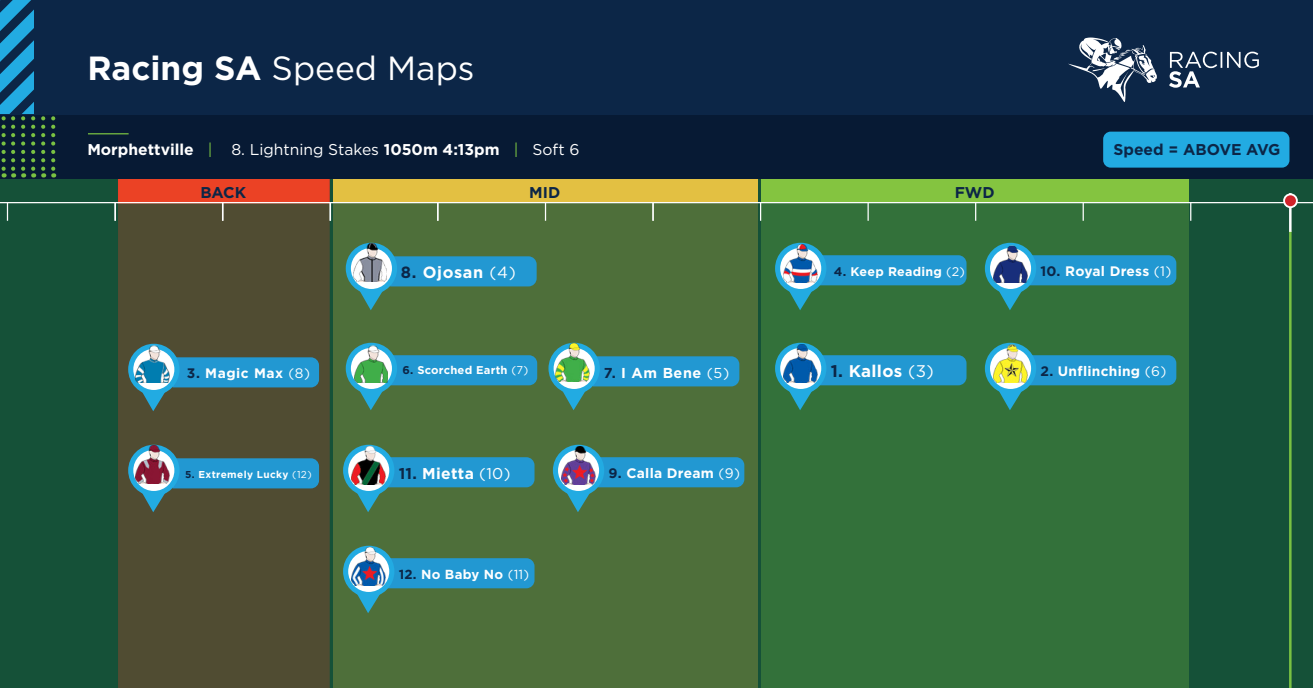
<style>
.page{position:relative;width:1313px;height:688px;background:#fff}
.page>*{position:absolute;margin:0;border:0;box-sizing:border-box;transform-origin:0 0}
.t1{font:33.5px "Gotham HTF";color:#fff}
.t2{font:700 16.88px "Gotham HTF";letter-spacing:.02em;color:#fff}
.t3{font:700 16.25px "Gotham HTF";letter-spacing:.04em;color:#fff}
.t4{font:700 15.62px "Gotham HTF";color:#fff}
.t5{font:700 15.62px "Gotham HTF";color:#0c2647}
.t6{font:700 15.62px "Gotham HTF";letter-spacing:.02em;color:#fff}
.t7{font:700 14.38px "Gotham HTF";letter-spacing:.04em;color:#fff}
.t8{font:700 13.75px "Gotham HTF";letter-spacing:.02em;color:#fff}
.t9{font:700 13.75px "Gotham HTF";letter-spacing:.04em;color:#fff}
.t10{font:700 13.12px "Gotham HTF";letter-spacing:.02em;color:#fff}
.t11{font:700 12.5px "Gotham HTF";letter-spacing:.02em;color:#fff}
.t12{font:700 11.25px "Gotham HTF";letter-spacing:.02em;color:#fff}
.t13{font:700 10px "Gotham HTF";letter-spacing:.04em;color:#fff}
.s1{font-weight:700}
.s2{font-weight:400;color:#79c142}
.s3{font-weight:400}
.s4{font-family:"Gotham";font-weight:400}
.s5{color:#0c2647}
</style>
<div class="page">
<div style="left:0;top:145px;width:1312px;height:543px;background:#155138"></div>
<div style="left:118px;top:203px;width:211px;height:485px;background:#504c32"></div>
<div style="left:118px;top:178px;width:211px;height:25px;background:#eb4225;border:1px solid #eb3e26"></div>
<div style="left:333px;top:178px;width:425px;height:25px;background:#e3c042"></div>
<div style="left:761px;top:178px;width:427px;height:25px;background:#84c440"></div>
<div style="left:333px;top:203px;width:425px;height:485px;background:#4e6f3a"></div>
<div style="left:761px;top:200px;width:427px;height:488px;background:#33713a"></div>
<div style="left:0;top:0;width:1312px;height:178px;background:#0c2647"></div>
<hr style="left:0;top:202px;width:1312px;height:1px;background:#fff">
<div style="left:0;top:115px;width:1312px;height:63px;background:#071a34"></div>
<svg style="left:545px;top:203px;width:1px;height:18px"></svg>
<hr style="left:88px;top:133px;width:41px;height:1px;background:#79c142">
<svg style="left:1169px;top:52px;width:89px;height:36px"></svg>
<svg style="left:1068px;top:37px;width:88px;height:65px"></svg>
<svg style="left:652px;top:203px;width:1px;height:18px"></svg>
<svg style="left:760px;top:203px;width:1px;height:18px"></svg>
<svg style="left:867px;top:203px;width:1px;height:18px"></svg>
<svg style="left:975px;top:203px;width:1px;height:18px"></svg>
<svg style="left:1082px;top:203px;width:1px;height:18px"></svg>
<svg style="left:1190px;top:203px;width:1px;height:18px"></svg>
<svg style="left:41px;top:116px;width:4px;height:61px"></svg>
<svg style="left:51px;top:116px;width:4px;height:61px"></svg>
<svg style="left:0;top:0;width:35px;height:177px"></svg>
<hr style="left:1289px;top:231px;width:2px;height:457px;background:#79c142">
<hr style="left:1289px;top:193px;width:2px;height:39px;background:#fff">
<div style="left:1284px;top:194px;width:12px;height:13px;background:#d1232a;border-radius:50%"></div>
<div style="left:1283px;top:193px;width:14px;height:15px;border:2px solid #fff;border-radius:50%"></div>
<svg style="left:7px;top:203px;width:1px;height:18px"></svg>
<svg style="left:114px;top:203px;width:2px;height:18px"></svg>
<svg style="left:222px;top:203px;width:1px;height:18px"></svg>
<svg style="left:329px;top:203px;width:2px;height:18px"></svg>
<svg style="left:437px;top:203px;width:1px;height:18px"></svg>
<svg style="left:346px;top:343px;width:191px;height:67px"></svg>
<img style="left:354px;top:344px;width:34px;height:39px">
<svg style="left:985px;top:343px;width:191px;height:67px"></svg>
<img style="left:993px;top:344px;width:34px;height:39px">
<svg style="left:775px;top:343px;width:191px;height:67px"></svg>
<img style="left:783px;top:344px;width:34px;height:39px">
<svg style="left:553px;top:444px;width:191px;height:68px"></svg>
<img style="left:561px;top:446px;width:34px;height:39px">
<svg style="left:343px;top:444px;width:191px;height:68px"></svg>
<img style="left:352px;top:446px;width:33px;height:39px">
<svg style="left:343px;top:545px;width:191px;height:68px"></svg>
<img style="left:352px;top:547px;width:33px;height:38px">
<svg style="left:985px;top:243px;width:191px;height:67px"></svg>
<img style="left:993px;top:245px;width:34px;height:38px">
<svg style="left:775px;top:243px;width:191px;height:67px"></svg>
<img style="left:783px;top:245px;width:34px;height:38px">
<svg style="left:548px;top:347px;width:191px;height:63px"></svg>
<img style="left:556px;top:343px;width:33px;height:38px">
<svg style="left:346px;top:248px;width:190px;height:62px"></svg>
<img style="left:353px;top:243px;width:34px;height:38px">
<svg style="left:128px;top:344px;width:191px;height:67px;background:#40727c"></svg>
<img style="left:136px;top:344px;width:33px;height:38px">
<svg style="left:128px;top:444px;width:191px;height:68px;background:#40717b"></svg>
<img style="left:136px;top:445px;width:33px;height:38px">
<div style="left:1103px;top:132px;width:186px;height:36px;background:#22abe2;border-radius:8px"></div>
<p class="t1" style="left:87px;top:49px;width:389px"><span class="s1">Racing SA</span> Speed Maps</p>
<p class="t4" style="left:87px;top:140px;width:493px">Morphettville <span class="s2">|</span> <span class="s3">8.</span> <span class="s4">Lightning Stakes</span> 1050m 4:13pm <span class="s2">|</span> <span class="s4">Soft 6</span></p>
<p class="t5" style="left:200px;top:184px;width:47px">BACK</p>
<p class="t5" style="left:529px;top:184px;width:33px">MID</p>
<p class="t5" style="left:954px;top:184px;width:41px">FWD</p>
<p class="t5" style="left:1113px;top:141px;width:168px">Speed = ABOVE AVG</p>
<p class="t9" style="left:187px;top:365px;width:125px"><span class="s5">3.</span> Magic Max <span class="s4">(8)</span></p>
<p class="t13" style="left:185px;top:468px;width:128px"><span class="s5">5.</span> Extremely Lucky <span class="s4">(12)</span></p>
<p class="t3" style="left:401px;top:263px;width:116px"><span class="s5">8.</span> Ojosan <span class="s4">(4)</span></p>
<p class="t11" style="left:834px;top:264px;width:133px"><span class="s5">4.</span> Keep Reading <span class="s4">(2)</span></p>
<p class="t8" style="left:1040px;top:263px;width:132px"><span class="s5">10.</span> Royal Dress <span class="s4">(1)</span></p>
<p class="t12" style="left:403px;top:364px;width:127px"><span class="s5">6.</span> Scorched Earth <span class="s4">(7)</span></p>
<p class="t2" style="left:830px;top:361px;width:105px"><span class="s5">1.</span> Kallos <span class="s4">(3)</span></p>
<p class="t8" style="left:1040px;top:363px;width:127px"><span class="s5">2.</span> Unflinching <span class="s4">(6)</span></p>
<p class="t7" style="left:603px;top:364px;width:127px"><span class="s5">7.</span> I Am Bene <span class="s4">(5)</span></p>
<p class="t6" style="left:399px;top:464px;width:113px"><span class="s5">11.</span> Mietta <span class="s4">(10)</span></p>
<p class="t8" style="left:608px;top:465px;width:133px"><span class="s5">9.</span> Calla Dream <span class="s4">(9)</span></p>
<p class="t10" style="left:399px;top:566px;width:132px"><span class="s5">12.</span> No Baby No <span class="s4">(11)</span></p>
</div>
